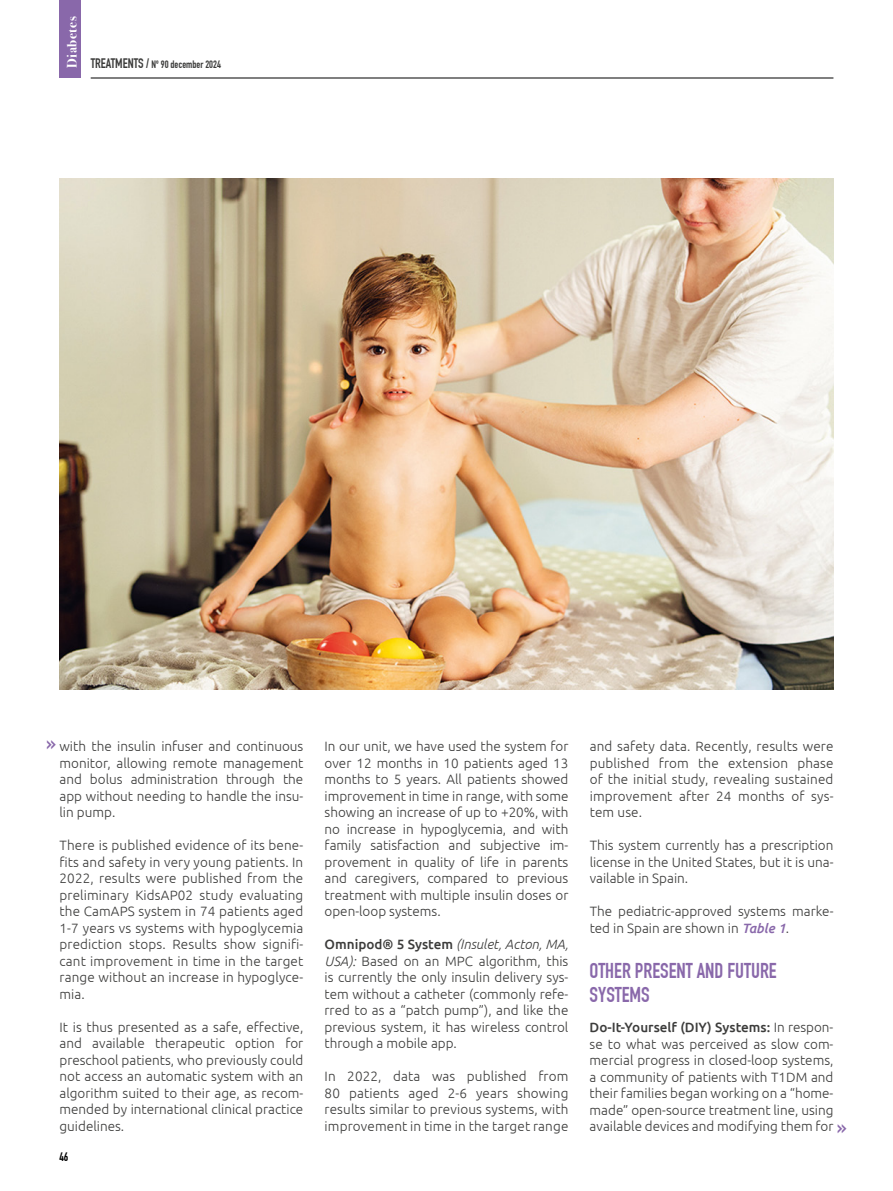
<style>
.page{position:relative;width:893px;height:1191px;background:#fff}
.page>*{position:absolute;margin:0;border:0;box-sizing:border-box;transform-origin:0 0}
.t1{font:22.5px "DIN Engschrift Std";color:#8968aa}
.t2{font:21px/24px "DIN Engschrift Std";color:#8968aa}
.t3{font:300 13.5px/16.5px "Ubuntu";color:#3c3c3b;text-align:justify}
.t4{font:700 13.5px "Bodoni Svty Two ITCTT";letter-spacing:.04em;color:#fff}
.t5{font:12px "DIN Engschrift Std";color:#000}
.t6{font:10.5px "DIN Engschrift Std";color:#3c3c3b}
.s1{font-size:13.5px}
.s2{font-weight:500}
.s3{font-style:italic}
.s4{font-weight:500;font-style:italic;color:#8968aa}
</style>
<div class="page">
<hr style="left:91px;top:78px;width:742px;height:1px;background:#000">
<div style="left:60px;top:0;width:21px;height:78px;background:#8968aa"></div>
<img style="left:60px;top:179px;width:773px;height:510px">
<p class="t4" style="left:61px;top:68px;width:53px;rotate:-90deg">Diabetes</p>
<p class="t6" style="left:91px;top:58px;width:132px"><span class="s1">TREATMENTS /</span> Nº 90 december 2024</p>
<h1 class="t1" style="left:46px;top:730px;width:11px">»</h1>
<p class="t3" style="left:60px;top:738px;width:245px">with the insulin infuser and continuous monitor, allowing remote management and bolus administration through the app without needing to handle the insu&shy;lin pump.</p>
<p class="t3" style="left:60px;top:837px;width:245px">There is published evidence of its bene&shy;fits and safety in very young patients. In 2022, results were published from the preliminary KidsAP02 study evaluating the CamAPS system in 74 patients aged 1-7 years vs systems with hypoglycemia prediction stops. Results show signifi&shy;cant improvement in time in the target range without an increase in hypoglyce&shy;mia.</p>
<p class="t3" style="left:60px;top:1018px;width:245px">It is thus presented as a safe, effective, and available therapeutic option for preschool patients, who previously could not access an automatic system with an algorithm suited to their age, as recom&shy;mended by international clinical practice guidelines.</p>
<p class="t5" style="left:60px;top:1149px;width:10px">46</p>
<p class="t3" style="left:325px;top:737px;width:245px">In our unit, we have used the system for over 12 months in 10 patients aged 13 months to 5 years. All patients showed improvement in time in range, with some showing an increase of up to +20%, with no increase in hypoglycemia, and with family satisfaction and subjective im&shy;provement in quality of life in parents and caregivers, compared to previous treatment with multiple insulin doses or open-loop systems.</p>
<p class="t3" style="left:325px;top:935px;width:245px"><span class="s2">Omnipod® 5 System</span> <span class="s3">(Insulet, Acton, MA, USA):</span> Based on an MPC algorithm, this is currently the only insulin delivery sys&shy;tem without a catheter (commonly refe&shy;rred to as a “patch pump”), and like the previous system, it has wireless control through a mobile app.</p>
<p class="t3" style="left:325px;top:1067px;width:245px">In 2022, data was published from 80 patients aged 2-6 years showing results similar to previous systems, with improvement in time in the target range</p>
<p class="t3" style="left:590px;top:737px;width:245px">and safety data. Recently, results were published from the extension phase of the initial study, revealing sustained improvement after 24 months of sys&shy;tem use.</p>
<p class="t3" style="left:590px;top:836px;width:245px">This system currently has a prescription license in the United States, but it is una&shy;vailable in Spain.</p>
<p class="t3" style="left:590px;top:902px;width:245px">The pediatric-approved systems marke&shy;ted in Spain are shown in <span class="s4">Table 1</span>.</p>
<h2 class="t2" style="left:590px;top:959px;width:189px">OTHER PRESENT AND FUTURE<br>SYSTEMS</h2>
<p class="t3" style="left:590px;top:1018px;width:245px"><span class="s2">Do-It-Yourself (DIY) Systems:</span> In respon&shy;se to what was perceived as slow com&shy;mercial progress in closed-loop systems, a community of patients with T1DM and their families began working on a “home&shy;made” open-source treatment line, using available devices and modifying them for</p>
<h1 class="t1" style="left:837px;top:1114px;width:11px">»</h1>
</div>
